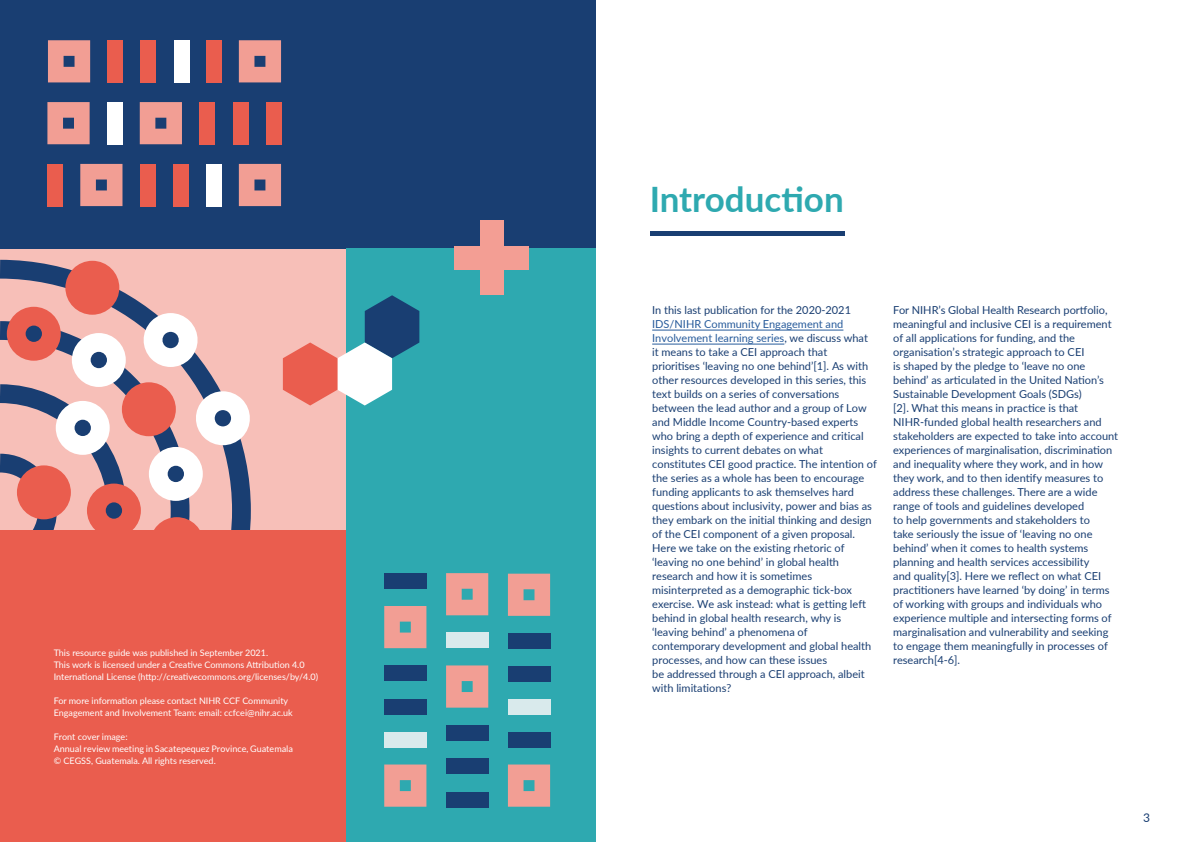
<style>
.page{position:relative;width:1191px;height:842px;background:#fff}
.page>*{position:absolute;margin:0;border:0;box-sizing:border-box;transform-origin:0 0}
.t1{font:700 35px "Lato";color:#2ea9b0}
.t2{font:12px "Lato";color:#193e72}
.t3{font:11px/14px "Lato";color:#193e72}
.t4{font:9px/12px "Lato";color:#fff}
.s1{color:#275b9b}
</style>
<div class="page">
<div style="left:0;top:244px;width:405px;height:286px;background:#f7bfb8"></div>
<svg style="left:0;top:259px;width:251px;height:271px"></svg>
<div style="left:0;top:530px;width:346px;height:312px;background:#ea5d4e"></div>
<hr style="left:652px;top:344px;width:132px;height:1px;background:#275b9b">
<hr style="left:652px;top:330px;width:191px;height:1px;background:#275b9b">
<hr style="left:649px;top:231px;width:195px;height:4px;background:#193e72">
<div style="left:65px;top:261px;width:54px;height:54px;background:#ea5d4e;border-radius:50%"></div>
<svg style="left:7px;top:307px;width:54px;height:54px"></svg>
<svg style="left:72px;top:333px;width:54px;height:54px;background:#dddae0"></svg>
<div style="left:122px;top:382px;width:54px;height:54px;background:#ea5d4e;border-radius:50%"></div>
<div style="left:17px;top:465px;width:54px;height:54px;background:#ea5d4e;border-radius:50%"></div>
<svg style="left:150px;top:517px;width:54px;height:13px"></svg>
<svg style="left:87px;top:484px;width:54px;height:46px;background:#da6961"></svg>
<svg style="left:56px;top:401px;width:54px;height:54px;background:#d9d8df"></svg>
<svg style="left:149px;top:391px;width:102px;height:110px"></svg>
<svg style="left:141px;top:313px;width:59px;height:54px"></svg>
<div style="left:0;top:0;width:595px;height:249px;background:#193e72"></div>
<div style="left:346px;top:249px;width:249px;height:593px;background:#2ea9b0"></div>
<svg style="left:140px;top:102px;width:42px;height:42px;background:#e29791"></svg>
<svg style="left:47px;top:102px;width:43px;height:42px;background:#df9591"></svg>
<div style="left:107px;top:102px;width:15px;height:42px;background:#fff"></div>
<div style="left:199px;top:102px;width:16px;height:42px;background:#ea5d4e"></div>
<div style="left:233px;top:102px;width:15px;height:42px;background:#ea5d4e"></div>
<div style="left:266px;top:102px;width:16px;height:42px;background:#ea5d4e"></div>
<svg style="left:80px;top:164px;width:42px;height:42px;background:#e19691"></svg>
<svg style="left:239px;top:164px;width:42px;height:42px;background:#e39791"></svg>
<div style="left:173px;top:164px;width:16px;height:42px;background:#ea5d4e"></div>
<div style="left:140px;top:164px;width:15px;height:42px;background:#ea5d4e"></div>
<div style="left:47px;top:164px;width:16px;height:42px;background:#ea5d4e"></div>
<div style="left:206px;top:164px;width:16px;height:42px;background:#fff"></div>
<svg style="left:48px;top:40px;width:42px;height:42px;background:#e19691"></svg>
<div style="left:140px;top:40px;width:16px;height:42px;background:#ea5d4e"></div>
<div style="left:174px;top:40px;width:15px;height:42px;background:#fff"></div>
<div style="left:107px;top:40px;width:16px;height:42px;background:#ea5d4e"></div>
<svg style="left:239px;top:40px;width:42px;height:42px;background:#e19691"></svg>
<div style="left:206px;top:40px;width:16px;height:42px;background:#ea5d4e"></div>
<svg style="left:446px;top:665px;width:42px;height:43px;background:#e09e96"></svg>
<svg style="left:446px;top:573px;width:42px;height:42px;background:#e39e96"></svg>
<div style="left:446px;top:633px;width:42px;height:15px;background:#d9eaec"></div>
<div style="left:446px;top:725px;width:42px;height:15px;background:#193e72"></div>
<div style="left:446px;top:758px;width:42px;height:16px;background:#193e72"></div>
<div style="left:446px;top:792px;width:42px;height:15px;background:#193e72"></div>
<svg style="left:384px;top:606px;width:42px;height:42px;background:#e39e96"></svg>
<svg style="left:384px;top:764px;width:42px;height:43px;background:#e09e96"></svg>
<div style="left:384px;top:699px;width:42px;height:15px;background:#193e72"></div>
<div style="left:384px;top:665px;width:42px;height:16px;background:#193e72"></div>
<div style="left:384px;top:573px;width:42px;height:16px;background:#193e72"></div>
<div style="left:384px;top:732px;width:42px;height:15px;background:#d9eaec"></div>
<svg style="left:508px;top:574px;width:42px;height:42px;background:#e39e95"></svg>
<div style="left:508px;top:666px;width:42px;height:15px;background:#193e72"></div>
<div style="left:508px;top:699px;width:42px;height:16px;background:#d9eaec"></div>
<div style="left:508px;top:633px;width:42px;height:16px;background:#193e72"></div>
<svg style="left:508px;top:764px;width:42px;height:43px;background:#e19e96"></svg>
<div style="left:508px;top:732px;width:42px;height:15px;background:#193e72"></div>
<svg style="left:283px;top:295px;width:136px;height:110px"></svg>
<div style="left:480px;top:221px;width:23px;height:74px;background:#f39e94"></div>
<div style="left:454px;top:247px;width:75px;height:23px;background:#f39e94"></div>
<p class="t4" style="left:54px;top:646px;width:266px">This resource guide was published in September 2021.<br>This work is licensed under a Creative Commons Attribution 4.0<br>International License (http://creativecommons.org/licenses/by/4.0)</p>
<p class="t4" style="left:54px;top:694px;width:241px">For more information please contact NIHR CCF Community<br>Engagement and Involvement Team: email: ccfcei@nihr.ac.uk</p>
<p class="t4" style="left:54px;top:730px;width:241px">Front cover image:<br>Annual review meeting in Sacatepequez Province, Guatemala © CEGSS, Guatemala. All rights reserved.</p>
<h1 class="t1" style="left:649px;top:173px;width:196px">Introduction</h1>
<p class="t3" style="left:652px;top:303px;width:200px">In this last publication for the 2020-2021</p>
<p class="t3" style="left:652px;top:317px;width:226px"><span class="s1">IDS/NIHR Community Engagement and Involvement learning series</span>, we discuss what it means to take a CEI approach that prioritises ‘leaving no one behind’[1]. As with other resources developed in this series, this text builds on a series of conversations between the lead author and a group of Low and Middle Income Country-based experts who bring a depth of experience and critical insights to current debates on what constitutes CEI good practice. The intention of the series as a whole has been to encourage funding applicants to ask themselves hard questions about inclusivity, power and bias as they embark on the initial thinking and design of the CEI component of a given proposal.<br>Here we take on the existing rhetoric of ‘leaving no one behind’ in global health research and how it is sometimes misinterpreted as a demographic tick-box exercise. We ask instead: what is getting left behind in global health research, why is ‘leaving behind’ a phenomena of contemporary development and global health processes, and how can these issues<br>be addressed through a CEI approach, albeit with limitations?</p>
<p class="t3" style="left:893px;top:303px;width:226px">For NIHR’s Global Health Research portfolio, meaningful and inclusive CEI is a requirement of all applications for funding, and the organisation’s strategic approach to CEI<br>is shaped by the pledge to ‘leave no one behind’ as articulated in the United Nation’s Sustainable Development Goals (SDGs)<br>[2]. What this means in practice is that NIHR-funded global health researchers and stakeholders are expected to take into account experiences of marginalisation, discrimination and inequality where they work, and in how they work, and to then identify measures to address these challenges. There are a wide range of tools and guidelines developed<br>to help governments and stakeholders to<br>take seriously the issue of ‘leaving no one behind’ when it comes to health systems planning and health services accessibility<br>and quality[3]. Here we reflect on what CEI practitioners have learned ‘by doing’ in terms of working with groups and individuals who experience multiple and intersecting forms of marginalisation and vulnerability and seeking to engage them meaningfully in processes of research[4-6].</p>
<p class="t2" style="left:1143px;top:809px;width:8px">3</p>
</div>
